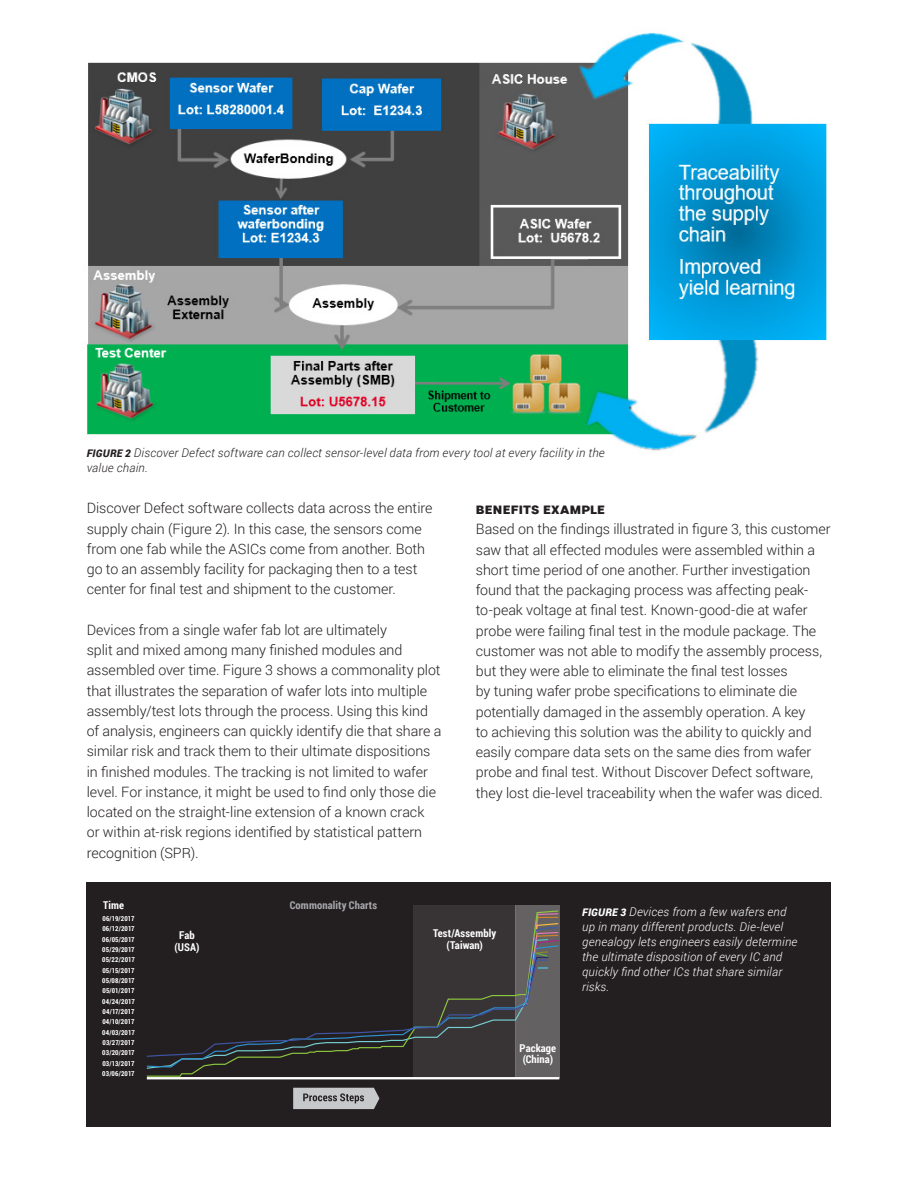
<style>
.page{position:relative;width:918px;height:1188px;background:#fff}
.page>*{position:absolute;margin:0;border:0;box-sizing:border-box;transform-origin:0 0}
.t1{font:900 15px "Roboto";letter-spacing:.01em;color:#231f20}
.t2{font:300 14.25px/20.2px "Roboto";letter-spacing:-.005em;color:#231f20}
.t3{font:italic 300 12px/15px "Roboto";letter-spacing:.02em;color:#fff}
.t4{font:italic 300 12px/15px "Roboto";letter-spacing:.02em;color:#231f20}
.t5{font:700 10.8px/11.9px "Roboto Condensed";letter-spacing:.01em;color:#fff;text-align:center}
.t6{font:700 10.8px "Roboto Condensed";letter-spacing:.01em;color:#a8a9ad}
.t7{font:700 6.9px/10.4px "Roboto Condensed";letter-spacing:.015em;color:#fff;text-align:justify}
.s1{font-weight:900;font-size:10.5px}
</style>
<div class="page">
<img style="left:87px;top:32px;width:740px;height:419px">
<div style="left:87px;top:882px;width:744px;height:244px;background:#231f20"></div>
<svg style="left:515px;top:906px;width:44px;height:172px"></svg>
<div style="left:413px;top:906px;width:102px;height:172px;background:#383435"></div>
<svg style="left:146px;top:913px;width:414px;height:214px"></svg>
<p class="t4" style="left:87px;top:444px;width:519px"><span class="s1">FIGURE 2</span> Discover Defect software can collect sensor-level data from every tool at every facility in the value chain.</p>
<p class="t2" style="left:87px;top:498px;width:347px">Discover Defect software collects data across the entire supply chain (Figure 2). In this case, the sensors come from one fab while the ASICs come from another. Both go to an assembly facility for packaging then to a test center for final test and shipment to the customer.</p>
<p class="t2" style="left:87px;top:619px;width:356px">Devices from a single wafer fab lot are ultimately<br>split and mixed among many finished modules and assembled over time. Figure 3 shows a commonality plot that illustrates the separation of wafer lots into multiple assembly/test lots through the process. Using this kind of analysis, engineers can quickly identify die that share a similar risk and track them to their ultimate dispositions in finished modules. The tracking is not limited to wafer level. For instance, it might be used to find only those die located on the straight-line extension of a known crack<br>or within at-risk regions identified by statistical pattern recognition (SPR).</p>
<p class="t1" style="left:476px;top:498px;width:131px">benefits example</p>
<p class="t2" style="left:476px;top:519px;width:356px">Based on the findings illustrated in figure 3, this customer saw that all effected modules were assembled within a short time period of one another. Further investigation found that the packaging process was affecting peak&shy;to-peak voltage at final test. Known-good-die at wafer probe were failing final test in the module package. The customer was not able to modify the assembly process, but they were able to eliminate the final test losses<br>by tuning wafer probe specifications to eliminate die potentially damaged in the assembly operation. A key<br>to achieving this solution was the ability to quickly and easily compare data sets on the same dies from wafer probe and final test. Without Discover Defect software, they lost die-level traceability when the wafer was diced.</p>
<p class="t5" style="left:103px;top:899px;width:22px">Time</p>
<p class="t6" style="left:290px;top:898px;width:89px">Commonality Charts</p>
<p class="t7" style="left:102px;top:913px;width:34px">06/19/2017<br>06/12/2017<br>06/05/2017<br>05/29/2017<br>05/22/2017<br>05/15/2017<br>05/08/2017<br>05/01/2017<br>04/24/2017<br>04/17/2017<br>04/10/2017<br>04/03/2017<br>03/27/2017<br>03/20/2017<br>03/13/2017<br>03/06/2017</p>
<p class="t5" style="left:174px;top:929px;width:27px">Fab (USA)</p>
<p class="t5" style="left:433px;top:927px;width:65px">Test/Assembly (Taiwan)</p>
<p class="t5" style="left:520px;top:1041px;width:38px;text-align:left">Package (China)</p>
<p class="t3" style="left:582px;top:904px;width:217px"><span class="s1">FIGURE 3</span> Devices from a few wafers end up in many different products. Die-level genealogy lets engineers easily determine the ultimate disposition of every IC and quickly find other ICs that share similar risks.</p>
</div>
